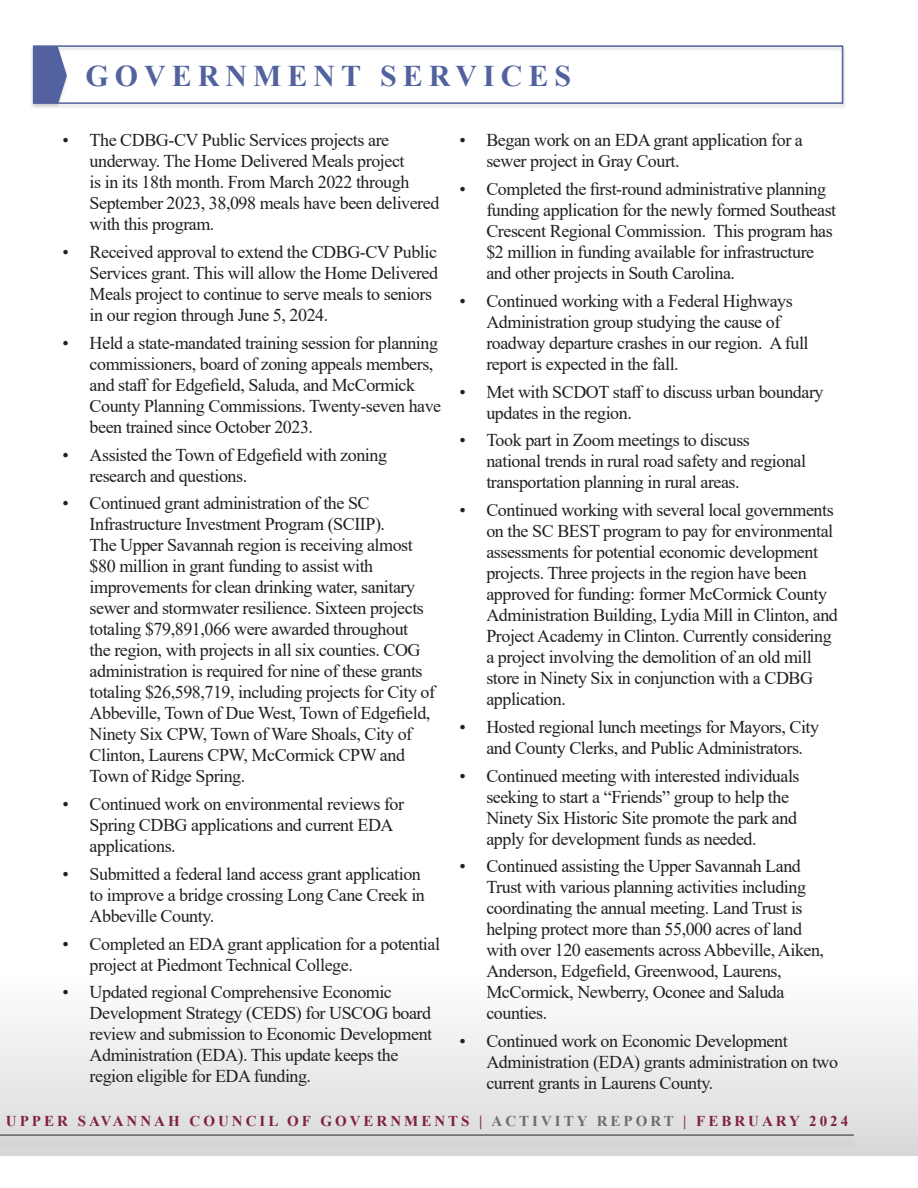
<style>
.page{position:relative;width:918px;height:1188px;background:#fff}
.page>*{position:absolute;margin:0;border:0;box-sizing:border-box;transform-origin:0 0}
.t1{font:700 30px "Times New Roman";letter-spacing:.2em;color:#52629e}
.t2{font:18px/21px "Times New Roman";letter-spacing:-.025em;color:#231f20}
.t3{font:700 15px "Times New Roman";letter-spacing:.2em;color:#7f2046}
.s1{color:#6c6d70}
</style>
<div class="page">
<div style="left:0;top:937px;width:918px;height:218px;background:linear-gradient(to bottom,#fff,#dadadb)"></div>
<div style="left:0;top:1133px;width:861px;height:17px;background:#d7d6d7"></div>
<hr style="left:0;top:1134px;width:854px;height:2px;background:#636366">
<div style="left:30px;top:45px;width:816px;height:65px;background:#231f20;opacity:.22"></div>
<svg style="left:36px;top:48px;width:31px;height:53px;background:#6876aa"></svg>
<div style="left:33px;top:45px;width:810px;height:59px;border:2px solid #52629e"></div>
<p class="t1" style="left:86px;top:54px;width:487px">GOVERNMENT SERVICES</p>
<p class="t2" style="left:90px;top:129px;width:351px;text-indent:-27px">• The CDBG-CV Public Services projects are underway. The Home Delivered Meals project<br>is in its 18th month. From March 2022 through September 2023, 38,098 meals have been delivered with this program.</p>
<p class="t2" style="left:90px;top:241px;width:350px;text-indent:-27px">• Received approval to extend the CDBG-CV Public Services grant. This will allow the Home Delivered Meals project to continue to serve meals to seniors in our region through June 5, 2024.</p>
<p class="t2" style="left:90px;top:332px;width:353px;text-indent:-27px">• Held a state-mandated training session for planning commissioners, board of zoning appeals members, and staff for Edgefield, Saluda, and McCormick County Planning Commissions. Twenty-seven have been trained since October 2023.</p>
<p class="t2" style="left:90px;top:444px;width:299px;text-indent:-27px">• Assisted the Town of Edgefield with zoning research and questions.</p>
<p class="t2" style="left:90px;top:492px;width:347px;text-indent:-27px">• Continued grant administration of the SC Infrastructure Investment Program (SCIIP).<br>The Upper Savannah region is receiving almost $80 million in grant funding to assist with improvements for clean drinking water, sanitary sewer and stormwater resilience. Sixteen projects totaling $79,891,066 were awarded throughout<br>the region, with projects in all six counties. COG administration is required for nine of these grants totaling $26,598,719, including projects for City of Abbeville, Town of Due West, Town of Edgefield, Ninety Six CPW, Town of Ware Shoals, City of Clinton, Laurens CPW, McCormick CPW and Town of Ridge Spring.</p>
<p class="t2" style="left:90px;top:793px;width:316px;text-indent:-27px">• Continued work on environmental reviews for<br>Spring CDBG applications and current EDA applications.</p>
<p class="t2" style="left:90px;top:863px;width:337px;text-indent:-27px">• Submitted a federal land access grant application to improve a bridge crossing Long Cane Creek in<br>Abbeville County.</p>
<p class="t2" style="left:90px;top:933px;width:352px;text-indent:-27px">• Completed an EDA grant application for a potential project at Piedmont Technical College.</p>
<p class="t2" style="left:90px;top:981px;width:344px;text-indent:-27px">• Updated regional Comprehensive Economic Development Strategy (CEDS) for USCOG board review and submission to Economic Development Administration (EDA). This update keeps the region eligible for EDA funding.</p>
<p class="t2" style="left:486px;top:129px;width:318px;text-indent:-27px">• Began work on an EDA grant application for a sewer project in Gray Court.</p>
<p class="t2" style="left:486px;top:178px;width:351px;text-indent:-27px">• Completed the first-round administrative planning funding application for the newly formed Southeast Crescent Regional Commission. This program has $2 million in funding available for infrastructure and other projects in South Carolina.</p>
<p class="t2" style="left:486px;top:290px;width:324px;text-indent:-27px">• Continued working with a Federal Highways Administration group studying the cause of roadway departure crashes in our region. A full report is expected in the fall.</p>
<p class="t2" style="left:486px;top:381px;width:339px;text-indent:-27px">• Met with SCDOT staff to discuss urban boundary updates in the region.</p>
<p class="t2" style="left:486px;top:429px;width:321px;text-indent:-27px">• Took part in Zoom meetings to discuss national trends in rural road safety and regional transportation planning in rural areas.</p>
<p class="t2" style="left:486px;top:499px;width:353px;text-indent:-27px">• Continued working with several local governments on the SC BEST program to pay for environmental assessments for potential economic development projects. Three projects in the region have been approved for funding: former McCormick County Administration Building, Lydia Mill in Clinton, and Project Academy in Clinton. Currently considering a project involving the demolition of an old mill store in Ninety Six in conjunction with a CDBG application.</p>
<p class="t2" style="left:486px;top:716px;width:334px;text-indent:-27px">• Hosted regional lunch meetings for Mayors, City and County Clerks, and Public Administrators.</p>
<p class="t2" style="left:486px;top:765px;width:315px;text-indent:-27px">• Continued meeting with interested individuals seeking to start a “Friends” group to help the Ninety Six Historic Site promote the park and apply for development funds as needed.</p>
<p class="t2" style="left:486px;top:855px;width:339px;text-indent:-27px">• Continued assisting the Upper Savannah Land Trust with various planning activities including coordinating the annual meeting. Land Trust is helping protect more than 55,000 acres of land with over 120 easements across Abbeville, Aiken, Anderson, Edgefield, Greenwood, Laurens, McCormick, Newberry, Oconee and Saluda counties.</p>
<p class="t2" style="left:486px;top:1030px;width:353px;text-indent:-27px">• Continued work on Economic Development<br>Administration (EDA) grants administration on two current grants in Laurens County.</p>
<p class="t3" style="left:6px;top:1110px;width:844px">UPPER SAVANNAH COUNCIL OF GOVERNMENTS | <span class="s1">ACTIVITY REPORT</span> | FEBRUARY 2024</p>
</div>
